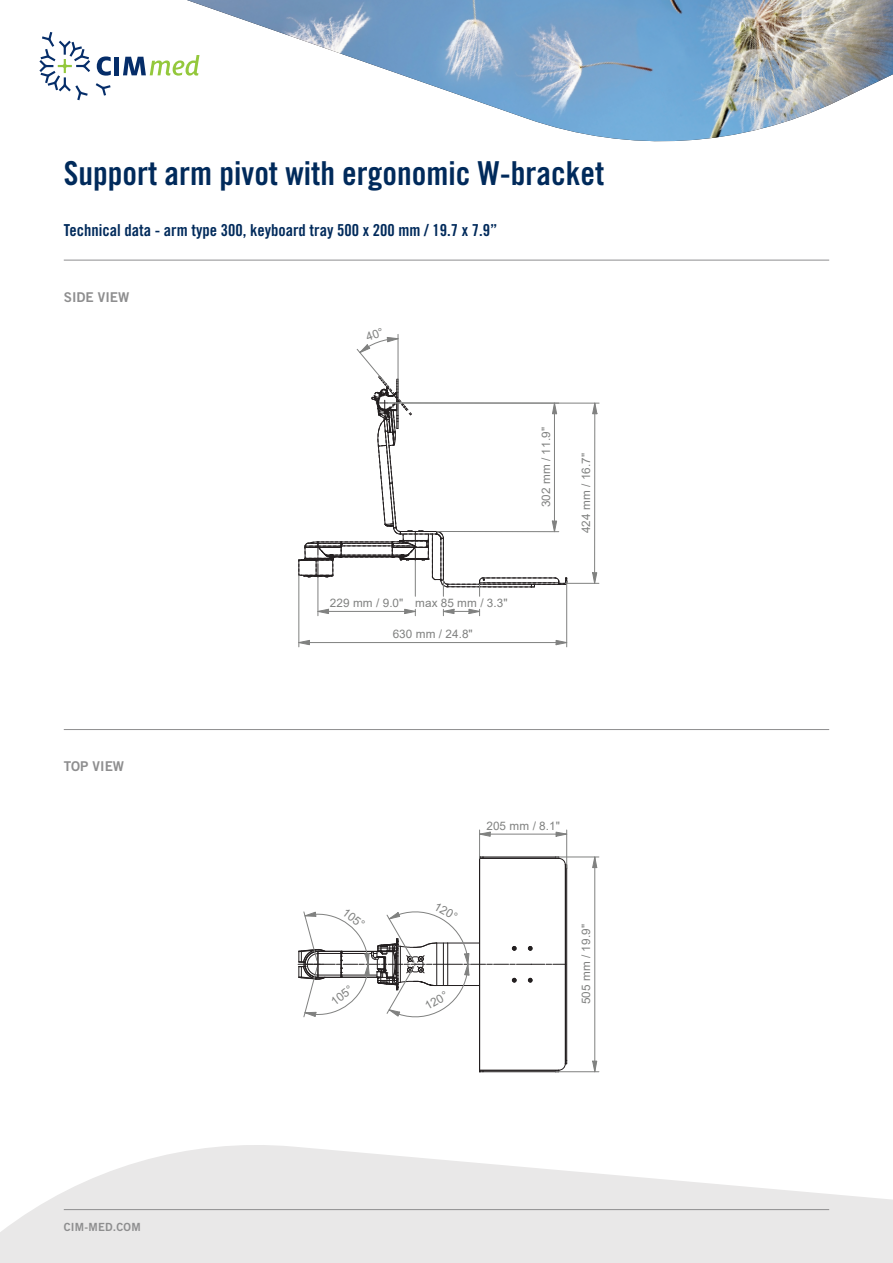
<style>
.page{position:relative;width:893px;height:1263px;background:#fff}
.page>*{position:absolute;margin:0;border:0;box-sizing:border-box;transform-origin:0 0}
.t1{font:33px "Trade Gothic LT Std Bd Cn 20";color:#002a5b}
.t2{font:16.5px "Trade Gothic LT Std Bd Cn 20";color:#002a5b}
.t3{font:13.5px "Trade Gothic LT Std Bd 2";color:#8e8e8f}
.t4{font:11.7px "Arial";letter-spacing:.005em;color:#808180}
.t5{font:11.25px "Trade Gothic LT Std Bd 2";letter-spacing:.02em;color:#8e8e8f}
</style>
<div class="page">
<img style="left:187px;top:0;width:706px;height:142px">
<svg style="left:0;top:1145px;width:893px;height:118px;fill:#e9e8e8"></svg>
<hr style="left:64px;top:260px;width:765px;height:1px;background:#8e8e8f">
<hr style="left:64px;top:729px;width:765px;height:1px;background:#8e8e8f">
<hr style="left:64px;top:1209px;width:765px;height:1px;background:#8e8e8f">
<svg style="left:96px;top:83px;width:15px;height:13px"></svg>
<svg style="left:97px;top:56px;width:14px;height:20px"></svg>
<div style="left:114px;top:57px;width:5px;height:18px;background:#052d69"></div>
<svg style="left:123px;top:55px;width:76px;height:21px"></svg>
<svg style="left:39px;top:32px;width:51px;height:68px"></svg>
<svg style="left:592px;top:572px;width:5px;height:11px"></svg>
<svg style="left:592px;top:402px;width:5px;height:12px"></svg>
<hr style="left:594px;top:414px;width:1px;height:159px;background:#808180">
<hr style="left:565px;top:583px;width:34px;height:1px;background:#808180">
<hr style="left:388px;top:403px;width:211px;height:1px;background:#808180">
<svg style="left:317px;top:609px;width:12px;height:5px"></svg>
<hr style="left:329px;top:611px;width:76px;height:1px;background:#808180">
<hr style="left:318px;top:577px;width:1px;height:39px;background:#808180">
<svg style="left:404px;top:609px;width:12px;height:7px"></svg>
<svg style="left:442px;top:609px;width:39px;height:7px"></svg>
<svg style="left:298px;top:640px;width:12px;height:5px"></svg>
<svg style="left:556px;top:640px;width:12px;height:5px"></svg>
<hr style="left:309px;top:642px;width:247px;height:1px;background:#808180">
<hr style="left:566px;top:581px;width:1px;height:66px;background:#808180">
<hr style="left:299px;top:575px;width:1px;height:72px;background:#808180">
<hr style="left:483px;top:1071px;width:73px;height:1px;background:#231f20">
<hr style="left:480px;top:1070px;width:79px;height:1px;background:#231f20">
<svg style="left:555px;top:1060px;width:12px;height:12px"></svg>
<hr style="left:483px;top:858px;width:73px;height:1px;background:#231f20">
<hr style="left:483px;top:857px;width:73px;height:1px;background:#231f20">
<hr style="left:566px;top:868px;width:1px;height:192px;background:#231f20">
<hr style="left:565px;top:865px;width:1px;height:199px;background:#231f20">
<hr style="left:479px;top:858px;width:1px;height:212px;background:#231f20">
<svg style="left:555px;top:857px;width:12px;height:12px"></svg>
<svg style="left:298px;top:910px;width:267px;height:109px"></svg>
<svg style="left:556px;top:832px;width:12px;height:5px"></svg>
<hr style="left:490px;top:834px;width:66px;height:1px;background:#808180">
<svg style="left:479px;top:830px;width:12px;height:29px"></svg>
<hr style="left:566px;top:830px;width:1px;height:38px;background:#808180">
<svg style="left:592px;top:856px;width:5px;height:12px"></svg>
<svg style="left:592px;top:1061px;width:5px;height:12px"></svg>
<hr style="left:594px;top:867px;width:1px;height:194px;background:#808180">
<hr style="left:556px;top:1071px;width:43px;height:1px;background:#808180">
<hr style="left:556px;top:857px;width:43px;height:1px;background:#808180">
<svg style="left:298px;top:334px;width:269px;height:262px"></svg>
<h1 class="t1" style="left:64px;top:154px;width:542px">Support arm pivot with ergonomic W-bracket</h1>
<h2 class="t2" style="left:64px;top:220px;width:435px">Technical data - arm type 300, keyboard tray 500 x 200 mm / 19.7 x 7.9”</h2>
<p class="t3" style="left:64px;top:288px;width:67px">SIDE VIEW</p>
<p class="t3" style="left:64px;top:758px;width:62px">TOP VIEW</p>
<p class="t5" style="left:64px;top:1220px;width:78px">CIM-MED.COM</p>
<p class="t4" style="left:330px;top:595px;width:179px">229 mm / 9.0" max 85 mm / 3.3"</p>
<p class="t4" style="left:393px;top:626px;width:81px">630 mm / 24.8"</p>
<p class="t4" style="left:538px;top:507px;width:82px;rotate:-90deg">302 mm / 11.9"</p>
<p class="t4" style="left:578px;top:533px;width:82px;rotate:-90deg">424 mm / 16.7"</p>
<p class="t4" style="left:349px;top:904px;width:26px;rotate:38deg">105°</p>
<p class="t4" style="left:327px;top:997px;width:26px;rotate:-38deg">105°</p>
<p class="t4" style="left:486px;top:818px;width:75px">205 mm / 8.1"</p>
<p class="t4" style="left:439px;top:898px;width:26px;rotate:30deg">120°</p>
<p class="t4" style="left:422px;top:1000px;width:26px;rotate:-30deg">120°</p>
<p class="t4" style="left:578px;top:1004px;width:82px;rotate:-90deg">505 mm / 19.9"</p>
</div>
